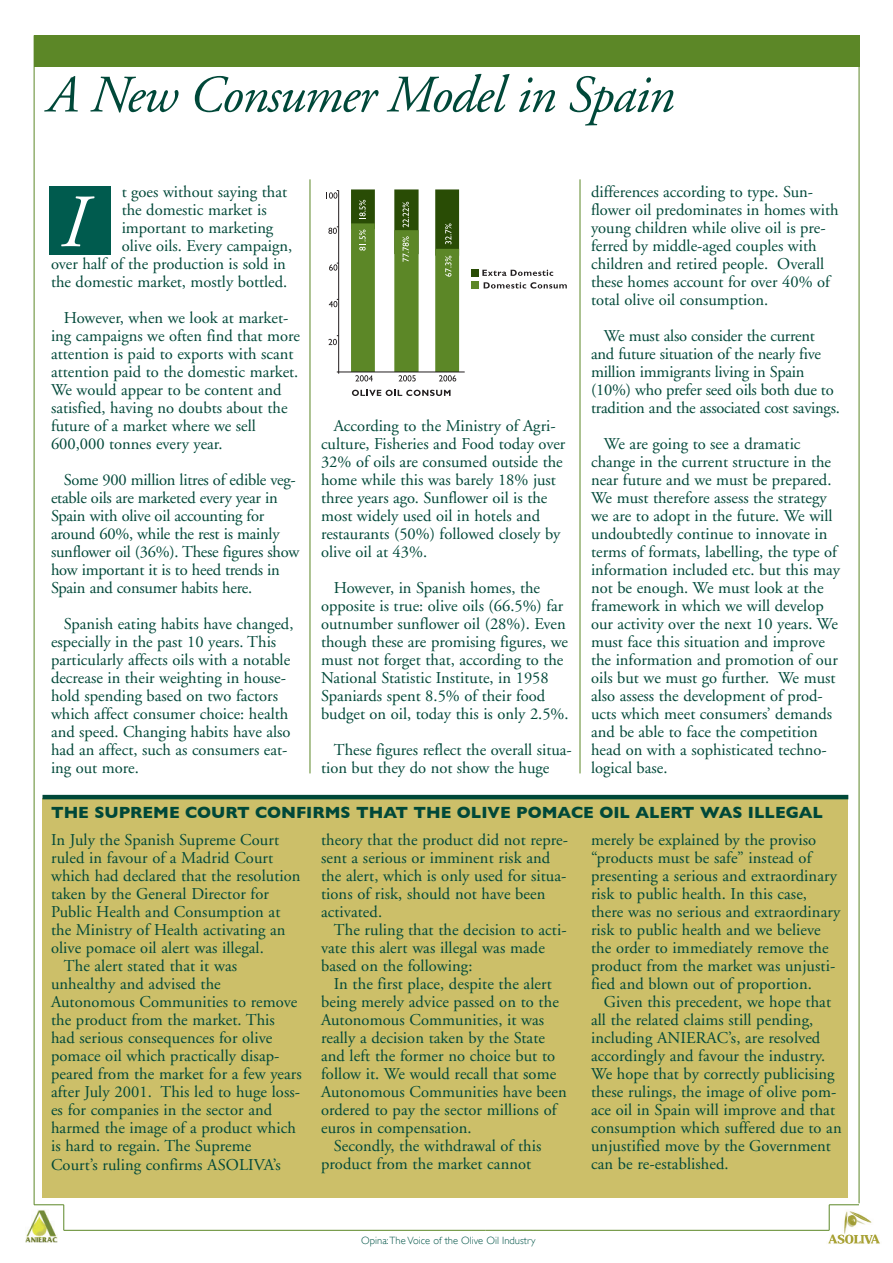
<style>
.page{position:relative;width:893px;height:1263px;background:#fff}
.page>*{position:absolute;margin:0;border:0;box-sizing:border-box;transform-origin:0 0}
.t1{font:italic 75px "Adobe Garamond";color:#fff}
.t2{font:italic 52.5px "Adobe Garamond";letter-spacing:-.025em;color:#004839}
.t3{font:16.5px/18px "Adobe Garamond";color:#004839}
.t4{font:700 16.5px "Gill Sans";color:#004839}
.t5{font:300 10.5px "Gill Sans";color:#005447}
</style>
<div class="page">
<img style="left:826px;top:1209px;width:54px;height:35px">
<hr style="left:34px;top:35px;width:1px;height:1170px;background:#5c8727">
<hr style="left:486px;top:1230px;width:343px;height:1px;background:#5c8727">
<hr style="left:859px;top:36px;width:1px;height:1167px;background:#5c8727">
<div style="left:34px;top:35px;width:825px;height:32px;background:#5c8727"></div>
<hr style="left:64px;top:1230px;width:422px;height:1px;background:#5c8727">
<svg style="left:64px;top:1205px;width:1px;height:25px"></svg>
<hr style="left:34px;top:1204px;width:30px;height:1px;background:#5c8727">
<svg style="left:829px;top:1205px;width:1px;height:25px"></svg>
<hr style="left:829px;top:1204px;width:30px;height:1px;background:#5c8727">
<img style="left:25px;top:1210px;width:32px;height:32px">
<hr style="left:580px;top:179px;width:1px;height:594px;background:#5c8727">
<div style="left:50px;top:186px;width:61px;height:68px;background:#005b4e"></div>
<hr style="left:310px;top:179px;width:1px;height:594px;background:#5c8727">
<div style="left:43px;top:798px;width:805px;height:400px;background:#ccbf69"></div>
<hr style="left:43px;top:795px;width:805px;height:4px;background:#004839">
<div style="left:435px;top:189px;width:24px;height:67px;background:#294c05"></div>
<div style="left:435px;top:249px;width:24px;height:123px;background:#5c8727"></div>
<div style="left:394px;top:189px;width:25px;height:65px;background:#294c05"></div>
<div style="left:394px;top:230px;width:25px;height:142px;background:#5c8727"></div>
<div style="left:351px;top:189px;width:24px;height:40px;background:#294c05"></div>
<div style="left:351px;top:223px;width:24px;height:149px;background:#5c8727"></div>
<div style="left:471px;top:269px;width:8px;height:8px;background:#294c05"></div>
<div style="left:471px;top:281px;width:8px;height:8px;background:#5c8727"></div>
<hr style="left:338px;top:190px;width:1px;height:182px;background:#231f20">
<hr style="left:339px;top:372px;width:126px;height:1px;background:#231f20">
<svg style="left:328px;top:227px;width:11px;height:7px"></svg>
<svg style="left:328px;top:335px;width:11px;height:10px"></svg>
<svg style="left:326px;top:190px;width:13px;height:9px"></svg>
<svg style="left:329px;top:299px;width:10px;height:8px"></svg>
<svg style="left:329px;top:263px;width:10px;height:8px"></svg>
<svg style="left:355px;top:375px;width:18px;height:6px"></svg>
<svg style="left:399px;top:375px;width:17px;height:6px"></svg>
<svg style="left:439px;top:375px;width:17px;height:6px"></svg>
<svg style="left:482px;top:270px;width:71px;height:6px"></svg>
<svg style="left:484px;top:282px;width:83px;height:7px"></svg>
<svg style="left:359px;top:230px;width:7px;height:21px"></svg>
<svg style="left:403px;top:236px;width:6px;height:26px"></svg>
<svg style="left:445px;top:256px;width:6px;height:21px"></svg>
<svg style="left:359px;top:200px;width:7px;height:19px"></svg>
<svg style="left:403px;top:202px;width:6px;height:25px"></svg>
<svg style="left:445px;top:223px;width:6px;height:21px"></svg>
<svg style="left:352px;top:390px;width:99px;height:6px"></svg>
<h2 class="t2" style="left:47px;top:74px;width:629px">A New Consumer Model in Spain</h2>
<p class="t3" style="left:122px;top:185px;width:167px">t goes without saying that</p>
<p class="t3" style="left:122px;top:203px;width:147px">the domestic market is</p>
<p class="t3" style="left:122px;top:221px;width:153px">important to marketing</p>
<p class="t3" style="left:122px;top:239px;width:172px">olive oils. Every campaign,</p>
<p class="t3" style="left:51px;top:257px;width:236px">over half of the production is sold in</p>
<p class="t3" style="left:51px;top:275px;width:238px">the domestic market, mostly bottled.</p>
<p class="t3" style="left:51px;top:311px;width:250px;text-indent:13px">However, when we look at market&shy;ing campaigns we often find that more attention is paid to exports with scant attention paid to the domestic market.<br>We would appear to be content and satisfied, having no doubts about the future of a market where we sell 600,000 tonnes every year.</p>
<p class="t3" style="left:51px;top:473px;width:250px;text-indent:13px">Some 900 million litres of edible veg&shy;etable oils are marketed every year in Spain with olive oil accounting for around 60%, while the rest is mainly sunflower oil (36%). These figures show how important it is to heed trends in Spain and consumer habits here.</p>
<p class="t3" style="left:51px;top:617px;width:244px;text-indent:13px">Spanish eating habits have changed, especially in the past 10 years. This particularly affects oils with a notable decrease in their weighting in house&shy;hold spending based on two factors which affect consumer choice: health and speed. Changing habits have also had an affect, such as consumers eat&shy;ing out more.</p>
<h1 class="t1" style="left:61px;top:192px;width:27px">I</h1>
<p class="t3" style="left:321px;top:419px;width:246px;text-indent:13px">According to the Ministry of Agri&shy;culture, Fisheries and Food today over 32% of oils are consumed outside the home while this was barely 18% just three years ago. Sunflower oil is the most widely used oil in hotels and restaurants (50%) followed closely by olive oil at 43%.</p>
<p class="t3" style="left:321px;top:581px;width:249px;text-indent:13px">However, in Spanish homes, the opposite is true: olive oils (66.5%) far outnumber sunflower oil (28%). Even though these are promising figures, we must not forget that, according to the National Statistic Institute, in 1958<br>Spaniards spent 8.5% of their food budget on oil, today this is only 2.5%.</p>
<p class="t3" style="left:321px;top:743px;width:252px;text-indent:13px">These figures reflect the overall situa&shy;tion but they do not show the huge</p>
<p class="t3" style="left:591px;top:185px;width:249px">differences according to type. Sun&shy;flower oil predominates in homes with young children while olive oil is pre&shy;ferred by middle-aged couples with children and retired people. Overall these homes account for over 40% of total olive oil consumption.</p>
<p class="t3" style="left:591px;top:329px;width:250px;text-indent:13px">We must also consider the current and future situation of the nearly five million immigrants living in Spain (10%) who prefer seed oils both due to tradition and the associated cost savings.</p>
<p class="t3" style="left:591px;top:437px;width:250px;text-indent:13px">We are going to see a dramatic change in the current structure in the near future and we must be prepared.<br>We must therefore assess the strategy we are to adopt in the future. We will undoubtedly continue to innovate in terms of formats, labelling, the type of information included etc. but this may not be enough. We must look at the framework in which we will develop our activity over the next 10 years. We must face this situation and improve the information and promotion of our oils but we must go further. We must also assess the development of prod&shy;ucts which meet consumers’ demands and be able to face the competition head on with a sophisticated techno&shy;logical base.</p>
<p class="t4" style="left:51px;top:803px;width:773px">THE SUPREME COURT CONFIRMS THAT THE OLIVE POMACE OIL ALERT WAS ILLEGAL</p>
<p class="t3" style="left:51px;top:833px;width:230px">In July the Spanish Supreme Court</p>
<p class="t3" style="left:51px;top:851px;width:224px">ruled in favour of a Madrid Court</p>
<p class="t3" style="left:51px;top:869px;width:251px">which had declared that the resolution</p>
<p class="t3" style="left:51px;top:887px;width:220px">taken by the General Director for</p>
<p class="t3" style="left:51px;top:905px;width:231px">Public Health and Consumption at</p>
<p class="t3" style="left:51px;top:923px;width:236px">the Ministry of Health activating an</p>
<p class="t3" style="left:51px;top:941px;width:214px">olive pomace oil alert was illegal.</p>
<p class="t3" style="left:64px;top:959px;width:175px">The alert stated that it was</p>
<p class="t3" style="left:51px;top:977px;width:171px">unhealthy and advised the</p>
<p class="t3" style="left:51px;top:995px;width:248px">Autonomous Communities to remove</p>
<p class="t3" style="left:51px;top:1013px;width:225px">the product from the market. This</p>
<p class="t3" style="left:51px;top:1031px;width:223px">had serious consequences for olive</p>
<p class="t3" style="left:51px;top:1049px;width:230px">pomace oil which practically disap-</p>
<p class="t3" style="left:51px;top:1067px;width:252px">peared from the market for a few years</p>
<p class="t3" style="left:51px;top:1085px;width:251px">after July 2001. This led to huge loss-</p>
<p class="t3" style="left:51px;top:1103px;width:223px">es for companies in the sector and</p>
<p class="t3" style="left:51px;top:1121px;width:246px">harmed the image of a product which</p>
<p class="t3" style="left:51px;top:1139px;width:202px">is hard to regain. The Supreme</p>
<p class="t3" style="left:51px;top:1157px;width:231px">Court’s ruling confirms ASOLIVA’s</p>
<p class="t3" style="left:591px;top:833px;width:251px">merely be explained by the proviso “products must be safe” instead of presenting a serious and extraordinary risk to public health. In this case, there was no serious and extraordinary risk to public health and we believe the order to immediately remove the product from the market was unjusti&shy;fied and blown out of proportion.</p>
<p class="t3" style="left:591px;top:995px;width:252px;text-indent:13px">Given this precedent, we hope that all the related claims still pending, including ANIERAC’s, are resolved accordingly and favour the industry.<br>We hope that by correctly publicising these rulings, the image of olive pom&shy;ace oil in Spain will improve and that consumption which suffered due to an unjustified move by the Government can be re-established.</p>
<p class="t3" style="left:321px;top:833px;width:249px">theory that the product did not repre&shy;sent a serious or imminent risk and the alert, which is only used for situa&shy;tions of risk, should not have been activated.</p>
<p class="t3" style="left:321px;top:923px;width:247px;text-indent:13px">The ruling that the decision to acti&shy;vate this alert was illegal was made based on the following:</p>
<p class="t3" style="left:334px;top:977px;width:220px">In the first place, despite the alert</p>
<p class="t3" style="left:321px;top:995px;width:239px">being merely advice passed on to the</p>
<p class="t3" style="left:321px;top:1013px;width:225px">Autonomous Communities, it was</p>
<p class="t3" style="left:321px;top:1031px;width:226px">really a decision taken by the State</p>
<p class="t3" style="left:321px;top:1049px;width:236px">and left the former no choice but to</p>
<p class="t3" style="left:321px;top:1067px;width:237px">follow it. We would recall that some</p>
<p class="t3" style="left:321px;top:1085px;width:247px">Autonomous Communities have been</p>
<p class="t3" style="left:321px;top:1103px;width:237px">ordered to pay the sector millions of</p>
<p class="t3" style="left:321px;top:1121px;width:152px">euros in compensation.</p>
<p class="t3" style="left:334px;top:1139px;width:209px">Secondly, the withdrawal of this</p>
<p class="t3" style="left:321px;top:1157px;width:212px">product from the market cannot</p>
<p class="t5" style="left:361px;top:1234px;width:176px">Opina:The Voice of the Olive Oil Industry</p>
</div>
